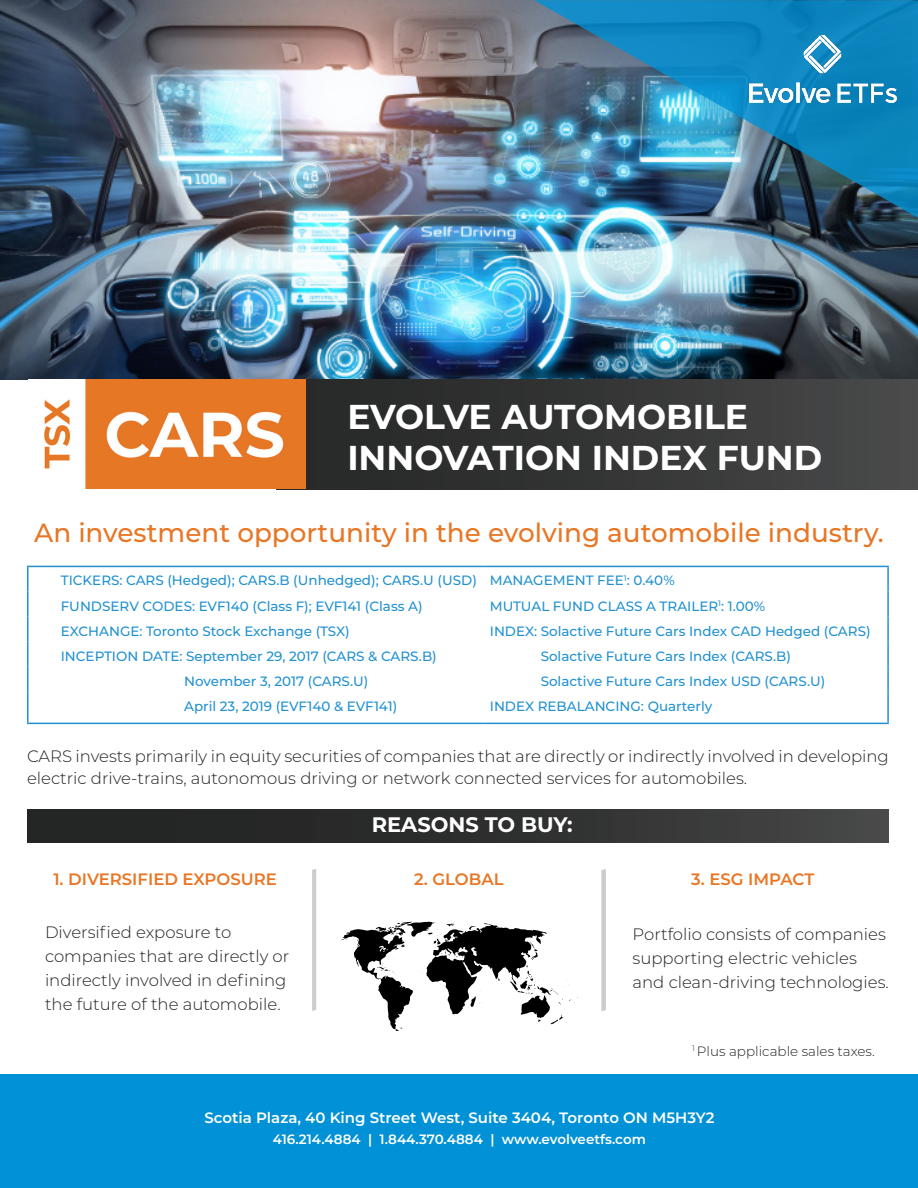
<style>
.page{position:relative;width:918px;height:1188px;background:#fff}
.page>*{position:absolute;margin:0;border:0;box-sizing:border-box;transform-origin:0 0}
.t1{font:700 34.5px/41.4px "Montserrat";color:#fff}
.t2{font:500 26.25px "Montserrat";color:#e87624}
.t3{font:700 21px "Montserrat";color:#fff}
.t4{font:300 16.5px/24px "Montserrat";color:#231f20}
.t5{font:600 16.5px "Montserrat";color:#e87624}
.t6{font:600 15px "Montserrat";color:#fff}
.t7{font:500 13.5px "Montserrat";color:#2291d0}
.t8{font:600 13.5px "Montserrat";color:#fff}
.t9{font:300 13.5px "Montserrat";color:#231f20}
</style>
<div class="page">
<img style="left:0;top:0;width:918px;height:379px">
<div style="left:277px;top:380px;width:641px;height:109px;background:linear-gradient(to right,#232424,#484849)"></div>
<img style="left:44px;top:380px;width:262px;height:109px">
<hr style="left:27px;top:566px;width:457px;height:1px;background:#2291d0">
<hr style="left:484px;top:566px;width:405px;height:1px;background:#2291d0">
<hr style="left:887px;top:567px;width:2px;height:24px;background:#2291d0">
<hr style="left:887px;top:591px;width:2px;height:26px;background:#2291d0">
<svg style="left:27px;top:567px;width:1px;height:125px"></svg>
<hr style="left:27px;top:692px;width:1px;height:31px;background:#2291d0">
<hr style="left:887px;top:692px;width:2px;height:31px;background:#2291d0">
<hr style="left:27px;top:723px;width:457px;height:1px;background:#2291d0">
<hr style="left:484px;top:723px;width:405px;height:1px;background:#2291d0">
<hr style="left:887px;top:617px;width:2px;height:25px;background:#2291d0">
<hr style="left:887px;top:642px;width:2px;height:25px;background:#2291d0">
<hr style="left:887px;top:667px;width:2px;height:25px;background:#2291d0">
<div style="left:27px;top:809px;width:862px;height:33px;background:linear-gradient(to right,#1d1e1e,#434343)"></div>
<svg style="left:312px;top:869px;width:4px;height:142px"></svg>
<svg style="left:601px;top:869px;width:5px;height:142px"></svg>
<img style="left:534px;top:0;width:384px;height:218px">
<div style="left:0;top:1074px;width:918px;height:114px;background:#0091d6"></div>
<svg style="left:341px;top:922px;width:237px;height:109px"></svg>
<img style="left:750px;top:36px;width:146px;height:66px">
<p class="t1" style="left:347px;top:394px;width:477px">EVOLVE AUTOMOBILE<br>INNOVATION INDEX FUND</p>
<p class="t2" style="left:34px;top:514px;width:851px">An investment opportunity in the evolving automobile industry.</p>
<p class="t7" style="left:61px;top:571px;width:418px">TICKERS: CARS (Hedged); CARS.B (Unhedged); CARS.U (USD)</p>
<p class="t7" style="left:490px;top:571px;width:186px">MANAGEMENT FEE<sup>1</sup>: 0.40%</p>
<p class="t7" style="left:61px;top:596px;width:363px">FUNDSERV CODES: EVF140 (Class F); EVF141 (Class A)</p>
<p class="t7" style="left:490px;top:596px;width:277px">MUTUAL FUND CLASS A TRAILER<sup>1</sup>: 1.00%</p>
<p class="t7" style="left:61px;top:621px;width:291px">EXCHANGE: Toronto Stock Exchange (TSX)</p>
<p class="t7" style="left:490px;top:621px;width:382px">INDEX: Solactive Future Cars Index CAD Hedged (CARS)</p>
<p class="t7" style="left:61px;top:646px;width:378px">INCEPTION DATE: September 29, 2017 (CARS &amp; CARS.B)</p>
<p class="t7" style="left:541px;top:646px;width:252px">Solactive Future Cars Index (CARS.B)</p>
<p class="t7" style="left:184px;top:672px;width:186px">November 3, 2017 (CARS.U)</p>
<p class="t7" style="left:541px;top:672px;width:286px">Solactive Future Cars Index USD (CARS.U)</p>
<p class="t7" style="left:184px;top:697px;width:215px">April 23, 2019 (EVF140 &amp; EVF141)</p>
<p class="t7" style="left:490px;top:697px;width:224px">INDEX REBALANCING: Quarterly</p>
<p class="t4" style="left:27px;top:744px;width:863px;line-height:22.5px">CARS invests primarily in equity securities of companies that are directly or indirectly involved in developing electric drive-trains, autonomous driving or network connected services for automobiles.</p>
<p class="t3" style="left:372px;top:809px;width:202px">REASONS TO BUY:</p>
<p class="t5" style="left:53px;top:867px;width:225px">1. DIVERSIFIED EXPOSURE</p>
<p class="t5" style="left:414px;top:867px;width:91px">2. GLOBAL</p>
<p class="t5" style="left:691px;top:867px;width:125px">3. ESG IMPACT</p>
<p class="t4" style="left:45px;top:919px;width:246px">Diversified exposure to companies that are directly or indirectly involved in defining the future of the automobile.</p>
<p class="t4" style="left:633px;top:922px;width:258px">Portfolio consists of companies supporting electric vehicles and clean-driving technologies.</p>
<p class="t9" style="left:692px;top:1042px;width:184px"><sup>1</sup> Plus applicable sales taxes.</p>
<p class="t6" style="left:204px;top:1107px;width:512px">Scotia Plaza, 40 King Street West, Suite 3404, Toronto ON M5H3Y2</p>
<p class="t8" style="left:273px;top:1129px;width:375px">416.214.4884 | 1.844.370.4884 | www.evolveetfs.com</p>
</div>
